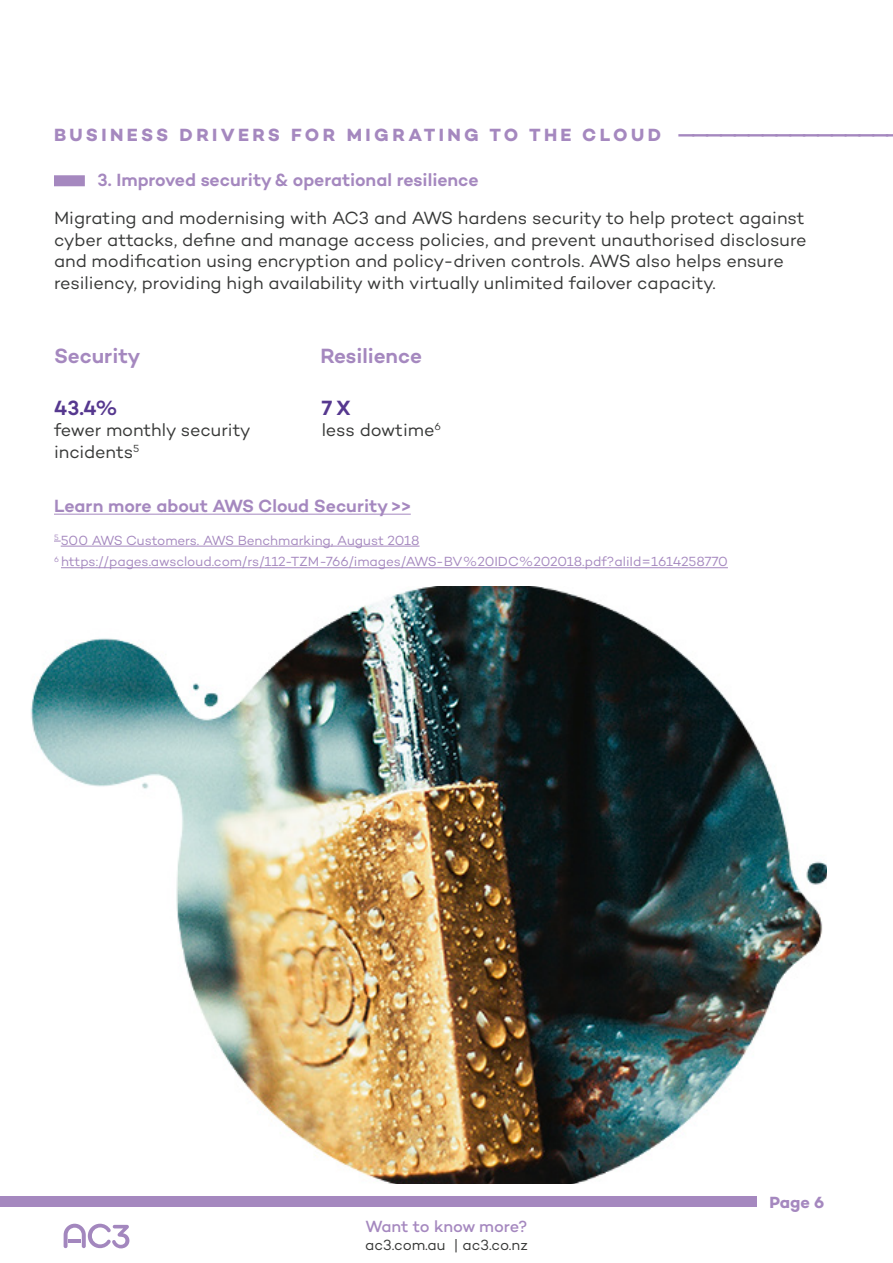
<style>
.page{position:relative;width:893px;height:1263px;background:#fff}
.page>*{position:absolute;margin:0;border:0;box-sizing:border-box;transform-origin:0 0}
.Body_Copy{font:600 21px "Campton";color:#a588bf}
.t1{font:600 21px "Campton";color:#56388f}
.Body_Copy-2{font:18px/21.6px "Campton";letter-spacing:-.005em;color:#373837}
.Body_Copy-3{font:600 18px "Campton";color:#a588bf}
.Title__tab_to_create{font:700 18px "Campton";letter-spacing:.185em;color:#a588bf}
.t2{font:500 16.5px "Campton";letter-spacing:-.005em;color:#a588bf}
.t3{font:700 16.5px "Campton";color:#a588bf}
.CTA{font:15px "Campton";color:#373837}
.t4{font:13.5px "Campton";letter-spacing:-.005em;color:#a588bf}
</style>
<div class="page">
<div style="left:54px;top:175px;width:31px;height:11px;background:#a588bf;border:2px solid #a588bf"></div>
<svg style="left:64px;top:1223px;width:66px;height:25px"></svg>
<div style="left:0;top:1196px;width:756px;height:11px;background:#a588bf"></div>
<img style="left:30px;top:587px;width:796px;height:596px">
<hr style="left:54px;top:514px;width:357px;height:1px;background:#a588bf">
<hr style="left:61px;top:546px;width:359px;height:1px;background:#a588bf">
<hr style="left:61px;top:567px;width:667px;height:1px;background:#a588bf">
<p class="Title__tab_to_create" style="left:54px;top:124px;width:837px">BUSINESS DRIVERS FOR MIGRATING TO THE CLOUD ———————————————</p>
<p class="Body_Copy-3" style="left:98px;top:169px;width:383px">3. Improved security &amp; operational resilience</p>
<p class="Body_Copy-2" style="left:54px;top:207px;width:754px">Migrating and modernising with AC3 and AWS hardens security to help protect against cyber attacks, define and manage access policies, and prevent unauthorised disclosure and modification using encryption and policy-driven controls. AWS also helps ensure resiliency, providing high availability with virtually unlimited failover capacity.</p>
<p class="Body_Copy" style="left:54px;top:343px;width:88px">Security</p>
<p class="Body_Copy" style="left:320px;top:343px;width:103px">Resilience</p>
<p class="t1" style="left:54px;top:394px;width:65px">43.4%</p>
<p class="Body_Copy-2" style="left:54px;top:419px;width:198px">fewer monthly security incidents<sup>5</sup></p>
<p class="t1" style="left:322px;top:394px;width:30px">7 X</p>
<p class="Body_Copy-2" style="left:322px;top:419px;width:121px">less dowtime<sup>6</sup></p>
<p class="Body_Copy-3" style="left:54px;top:495px;width:358px">Learn more about AWS Cloud Security &gt;&gt;</p>
<p class="t4" style="left:54px;top:532px;width:367px"><sup>5</sup> 500 AWS Customers. AWS Benchmarking, August 2018</p>
<p class="t4" style="left:54px;top:553px;width:675px"><sup>6</sup> https://pages.awscloud.com/rs/112-TZM-766/images/AWS-BV%20IDC%202018.pdf?aliId=1614258770</p>
<p class="t2" style="left:366px;top:1216px;width:163px">Want to know more?</p>
<p class="CTA" style="left:365px;top:1235px;width:164px">ac3.com.au | ac3.co.nz</p>
<p class="t3" style="left:769px;top:1192px;width:56px">Page 6</p>
</div>
